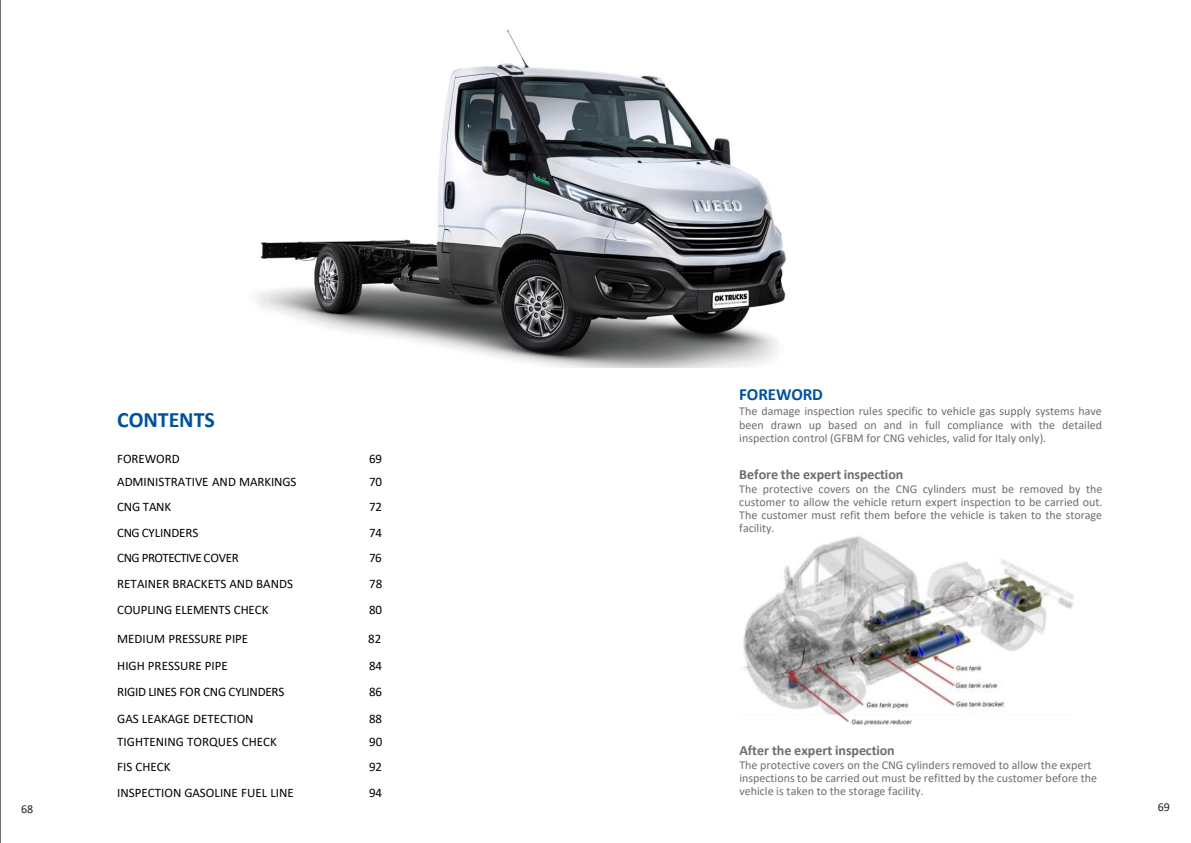
<style>
.page{position:relative;width:1191px;height:843px;background:#fff}
.page>*{position:absolute;margin:0;border:0;box-sizing:border-box;transform-origin:0 0}
.t1{font:700 22px "Calibri";letter-spacing:-.005em;color:#00529c}
.t2{font:700 17px "Calibri";letter-spacing:-.005em;color:#00529c}
.t3{font:700 14px "Calibri";color:#6d6e71}
.t4{font:13px "Calibri";letter-spacing:-.005em;color:#000}
.t5{font:13px "Calibri";letter-spacing:-.04em;color:#000}
.t6{font:12px/13px "Calibri";color:#6d6e71;text-align:justify}
.t7{font:12px "Calibri";color:#231f20}
</style>
<div class="page">
<hr style="left:0;top:0;width:1px;height:842px;background:#6d6e71">
<img style="left:743px;top:536px;width:331px;height:190px">
<img style="left:255px;top:29px;width:531px;height:338px">
<p class="t1" style="left:117px;top:410px;width:99px">CONTENTS</p>
<p class="t4" style="left:117px;top:453px;width:64px">FOREWORD</p>
<p class="t4" style="left:369px;top:453px;width:14px">69</p>
<p class="t4" style="left:117px;top:475px;width:181px">ADMINISTRATIVE AND MARKINGS</p>
<p class="t4" style="left:369px;top:475px;width:14px">70</p>
<p class="t4" style="left:117px;top:501px;width:55px">CNG TANK</p>
<p class="t4" style="left:369px;top:501px;width:14px">72</p>
<p class="t4" style="left:117px;top:526px;width:83px">CNG CYLINDERS</p>
<p class="t4" style="left:369px;top:526px;width:14px">74</p>
<p class="t5" style="left:117px;top:552px;width:123px">CNG PROTECTIVE COVER</p>
<p class="t4" style="left:369px;top:552px;width:14px">76</p>
<p class="t4" style="left:117px;top:577px;width:177px">RETAINER BRACKETS AND BANDS</p>
<p class="t4" style="left:369px;top:577px;width:15px">78</p>
<p class="t4" style="left:117px;top:603px;width:153px">COUPLING ELEMENTS CHECK</p>
<p class="t4" style="left:369px;top:603px;width:14px">80</p>
<p class="t4" style="left:117px;top:633px;width:133px">MEDIUM PRESSURE PIPE</p>
<p class="t4" style="left:368px;top:633px;width:15px">82</p>
<p class="t4" style="left:117px;top:659px;width:112px">HIGH PRESSURE PIPE</p>
<p class="t4" style="left:369px;top:659px;width:14px">84</p>
<p class="t4" style="left:117px;top:686px;width:169px">RIGID LINES FOR CNG CYLINDERS</p>
<p class="t4" style="left:369px;top:686px;width:14px">86</p>
<p class="t4" style="left:117px;top:713px;width:138px">GAS LEAKAGE DETECTION</p>
<p class="t4" style="left:369px;top:713px;width:14px">88</p>
<p class="t4" style="left:117px;top:735px;width:161px">TIGHTENING TORQUES CHECK</p>
<p class="t4" style="left:369px;top:735px;width:15px">90</p>
<p class="t4" style="left:117px;top:761px;width:55px">FIS CHECK</p>
<p class="t4" style="left:369px;top:761px;width:14px">92</p>
<p class="t4" style="left:117px;top:786px;width:178px">INSPECTION GASOLINE FUEL LINE</p>
<p class="t4" style="left:369px;top:786px;width:14px">94</p>
<p class="t2" style="left:739px;top:387px;width:85px">FOREWORD</p>
<p class="t6" style="left:739px;top:405px;width:364px">The damage inspection rules specific to vehicle gas supply systems have been drawn up based on and in full compliance with the detailed inspection control (GFBM for CNG vehicles, valid for Italy only).</p>
<p class="t3" style="left:739px;top:468px;width:166px">Before the expert inspection</p>
<p class="t6" style="left:739px;top:483px;width:365px">The protective covers on the CNG cylinders must be removed by the customer to allow the vehicle return expert inspection to be carried out.<br>The customer must refit them before the vehicle is taken to the storage facility.</p>
<p class="t3" style="left:739px;top:744px;width:157px">After the expert inspection</p>
<p class="t6" style="left:739px;top:758px;width:359px;text-align:left">The protective covers on the CNG cylinders removed to allow the expert inspections to be carried out must be refitted by the customer before the vehicle is taken to the storage facility.</p>
<p class="t7" style="left:21px;top:803px;width:13px">68</p>
<p class="t7" style="left:1158px;top:801px;width:13px">69</p>
</div>
